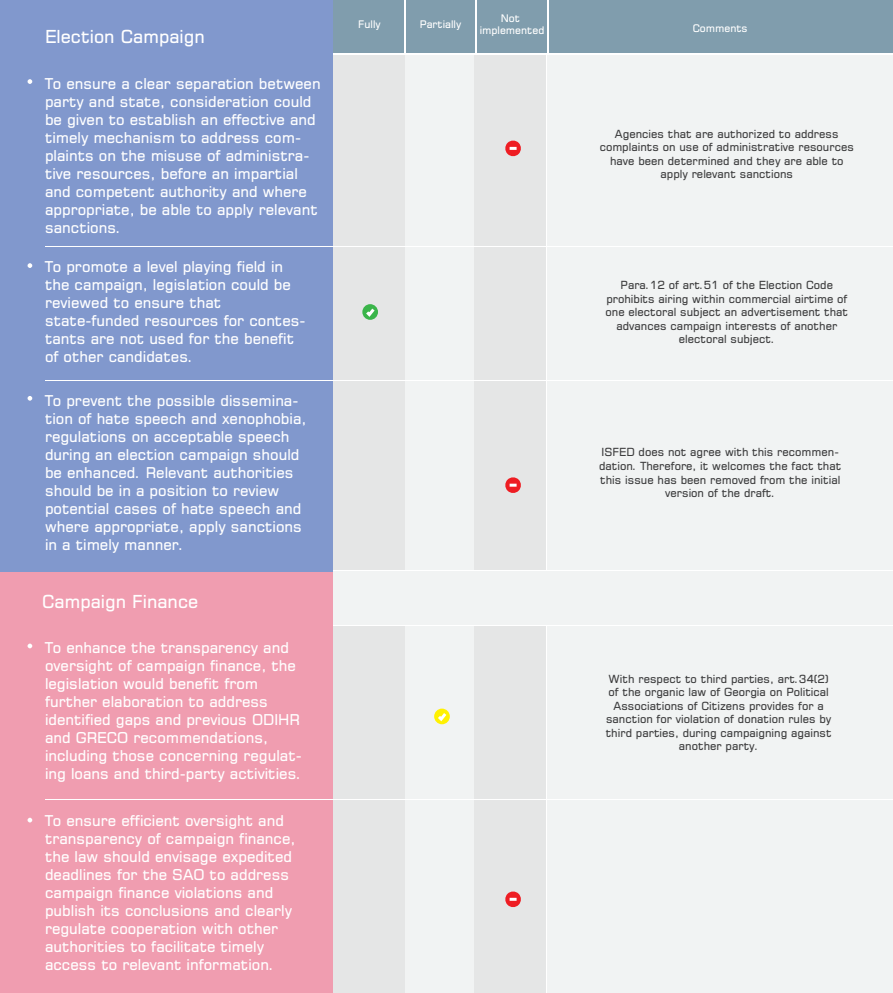
<style>
.page{position:relative;width:893px;height:993px;background:#fff}
.page>*{position:absolute;margin:0;border:0;box-sizing:border-box;transform-origin:0 0}
.t1{font:18px "BPG Banner Quadro Square Caps";color:#fff}
.t2{font:15px/18px "BPG Banner";color:#fff}
.t3{font:11.25px/13.5px "BPG Banner";color:#3e3e3f;text-align:center}
.t4{font:10.5px/12.6px "BPG Banner Super Square Caps";color:#fff;text-align:center}
</style>
<div class="page">
<div style="left:405px;top:53px;width:71px;height:939px;background:#f1f3f3"></div>
<div style="left:333px;top:53px;width:72px;height:939px;background:#e5e6e6"></div>
<div style="left:474px;top:53px;width:71px;height:939px;background:#e5e6e6"></div>
<div style="left:548px;top:50px;width:345px;height:942px;background:#f1f3f3"></div>
<div style="left:333px;top:0;width:560px;height:54px;background:#809dad"></div>
<hr style="left:404px;top:0;width:1px;height:54px;background:#fff">
<hr style="left:476px;top:0;width:1px;height:54px;background:#fff">
<hr style="left:547px;top:0;width:2px;height:53px;background:#fff">
<hr style="left:333px;top:53px;width:560px;height:1px;background:#fff">
<div style="left:0;top:571px;width:333px;height:421px;background:#f09db0"></div>
<div style="left:0;top:0;width:333px;height:571px;background:#8198cd"></div>
<hr style="left:333px;top:54px;width:560px;height:1px;background:#fff">
<div style="left:333px;top:571px;width:560px;height:54px;background:#f1f3f3"></div>
<hr style="left:333px;top:570px;width:560px;height:1px;background:#fff">
<hr style="left:333px;top:624px;width:560px;height:1px;background:#fff">
<hr style="left:45px;top:379px;width:848px;height:1px;background:#fff">
<hr style="left:45px;top:246px;width:848px;height:1px;background:#fff">
<hr style="left:45px;top:799px;width:848px;height:1px;background:#fff">
<svg style="left:362px;top:304px;width:16px;height:16px"></svg>
<svg style="left:363px;top:305px;width:15px;height:14px"></svg>
<svg style="left:505px;top:140px;width:16px;height:17px"></svg>
<svg style="left:505px;top:477px;width:16px;height:16px"></svg>
<svg style="left:505px;top:891px;width:16px;height:16px"></svg>
<svg style="left:434px;top:708px;width:16px;height:16px"></svg>
<svg style="left:435px;top:709px;width:14px;height:14px"></svg>
<svg style="left:28px;top:79px;width:4px;height:5px"></svg>
<svg style="left:28px;top:263px;width:4px;height:5px"></svg>
<svg style="left:28px;top:396px;width:4px;height:4px"></svg>
<svg style="left:28px;top:643px;width:4px;height:5px"></svg>
<svg style="left:28px;top:817px;width:4px;height:5px"></svg>
<p class="t1" style="left:45px;top:29px;width:161px">Election Campaign</p>
<p class="t2" style="left:45px;top:76px;width:277px">To ensure a clear separation between party and state, consideration could be given to establish an effective and timely mechanism to address com&shy;plaints on the misuse of administra&shy;tive resources, before an impartial and competent authority and where appropriate, be able to apply relevant sanctions.</p>
<p class="t2" style="left:45px;top:259px;width:262px">To promote a level playing field in the campaign, legislation could be reviewed to ensure that state-funded resources for contes&shy;tants are not used for the benefit of other candidates.</p>
<p class="t2" style="left:45px;top:392px;width:263px">To prevent the possible dissemina&shy;tion of hate speech and xenophobia, regulations on acceptable speech during an election campaign should be enhanced. Relevant authorities should be in a position to review potential cases of hate speech and where appropriate, apply sanctions in a timely manner.</p>
<p class="t1" style="left:42px;top:593px;width:158px">Campaign Finance</p>
<p class="t2" style="left:45px;top:639px;width:258px">To enhance the transparency and oversight of campaign finance, the legislation would benefit from further elaboration to address identified gaps and previous ODIHR and GRECO recommendations, including those concerning regulat&shy;ing loans and third-party activities.</p>
<p class="t2" style="left:45px;top:812px;width:252px">To ensure efficient oversight and transparency of campaign finance, the law should envisage expedited deadlines for the SAO to address campaign finance violations and publish its conclusions and clearly regulate cooperation with other authorities to facilitate timely access to relevant information.</p>
<p class="t4" style="left:358px;top:19px;width:24px">Fully</p>
<p class="t4" style="left:480px;top:13px;width:66px">Not implemented</p>
<p class="t4" style="left:420px;top:19px;width:43px">Partially</p>
<p class="t4" style="left:693px;top:23px;width:56px">Comments</p>
<p class="t3" style="left:600px;top:128px;width:256px">Agencies that are authorized to address complaints on use of administrative resources have been determined and they are able to apply relevant sanctions</p>
<p class="t3" style="left:606px;top:279px;width:244px">Para.12 of art.51 of the Election Code prohibits airing within commercial airtime of one electoral subject an advertisement that advances campaign interests of another electoral subject.</p>
<p class="t3" style="left:599px;top:446px;width:244px">ISFED does not agree with this recommen&shy;dation. Therefore, it welcomes the fact that this issue has been removed from the initial version of the draft.</p>
<p class="t3" style="left:606px;top:672px;width:227px">With respect to third parties, art.34(2) of the organic law of Georgia on Political Associations of Citizens provides for a sanction for violation of donation rules by third parties, during campaigning against another party.</p>
</div>
